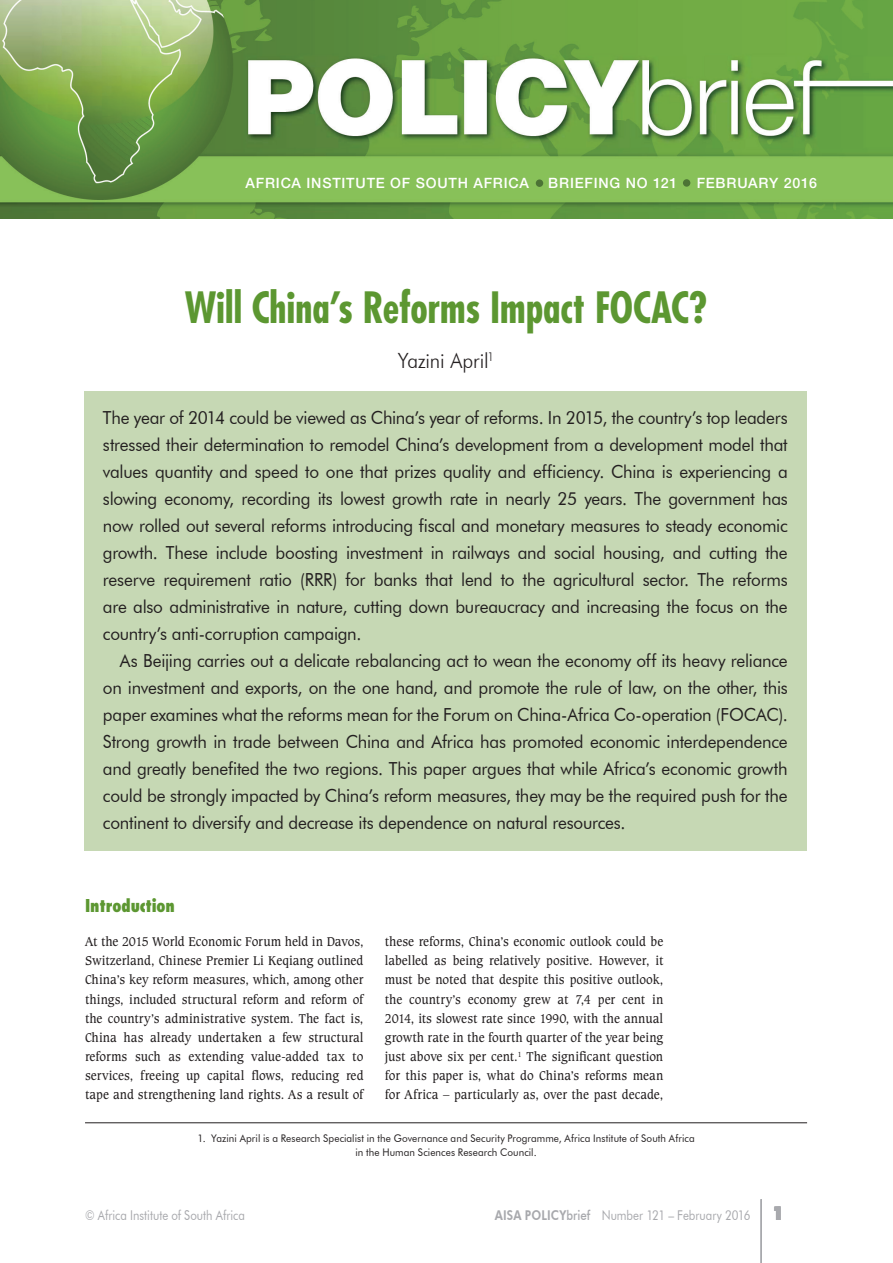
<style>
.page{position:relative;width:893px;height:1263px;background:#fff}
.page>*{position:absolute;margin:0;border:0;box-sizing:border-box;transform-origin:0 0}
.t1{font:700 condensed 42px "Futura";color:#5c9731;scale:.95 1}
.t2{font:300 21px "Futura BT";letter-spacing:-.01em;color:#231f20;scale:.95 1}
.t3{font:18px/27px "Futura BT";letter-spacing:-.015em;color:#231f20;text-align:justify;scale:.95 1}
.t4{font:800 condensed 17.25px "Futura";letter-spacing:-.01em;color:#5c9731;scale:.95 1}
.t5{font:500 14.25px "Helvetica Neue";letter-spacing:.055em;color:#fff}
.t6{font:13.5px/19.2px "Caxton BT";letter-spacing:-.005em;color:#231f20;text-align:justify;scale:.95 1}
.t7{font:13.5px "Futura BT";color:#a8a9ad;scale:.85 1}
.t8{font:10.5px/13.5px "Futura BT";letter-spacing:.01em;color:#231f20;text-align:center;scale:.95 1}
.s1{font-weight:800}
.s2{font-weight:500}
.s3{font-family:"Futura";font-weight:800;font-size:18px}
</style>
<div class="page">
<div style="left:84px;top:391px;width:723px;height:459px;background:#c6d8b4"></div>
<hr style="left:761px;top:1199px;width:1px;height:64px;background:#a8a9ad">
<img style="left:0;top:0;width:893px;height:219px">
<hr style="left:85px;top:1122px;width:722px;height:1px;background:#231f20">
<div style="left:536px;top:179px;width:7px;height:8px;background:#4c7335;border-radius:50%"></div>
<div style="left:683px;top:179px;width:7px;height:8px;background:#4c7335;border-radius:50%"></div>
<p class="t5" style="left:246px;top:174px;width:285px">AFRICA INSTITUTE OF SOUTH AFRICA</p>
<p class="t5" style="left:548px;top:174px;width:20px">BRIEFIN</p>
<p class="t5" style="left:609px;top:174px;width:69px">G NO 121</p>
<p class="t5" style="left:697px;top:174px;width:122px">FEBRUARY 2016</p>
<h1 class="t1" style="left:185px;top:280px;width:551px">Will China’s Reforms Impact FOCAC?</h1>
<p class="t2" style="left:398px;top:348px;width:103px">Yazini April<sup>1</sup></p>
<p class="t3" style="left:103px;top:404px;width:722px">The year of 2014 could be viewed as China’s year of reforms. In 2015, the country’s top leaders stressed their determination to remodel China’s development from a development model that values quantity and speed to one that prizes quality and efficiency. China is experiencing a slowing economy, recording its lowest growth rate in nearly 25 years. The government has now rolled out several reforms introducing fiscal and monetary measures to steady economic growth. These include boosting investment in railways and social housing, and cutting the reserve requirement ratio (RRR) for banks that lend to the agricultural sector. The reforms are also administrative in nature, cutting down bureaucracy and increasing the focus on the country’s anti-corruption campaign.</p>
<p class="t3" style="left:103px;top:647px;width:722px;text-indent:17px">As Beijing carries out a delicate rebalancing act to wean the economy off its heavy reliance on investment and exports, on the one hand, and promote the rule of law, on the other, this paper examines what the reforms mean for the Forum on China-Africa Co-operation (FOCAC).<br>Strong growth in trade between China and Africa has promoted economic interdependence and greatly benefited the two regions. This paper argues that while Africa’s economic growth could be strongly impacted by China’s reform measures, they may be the required push for the continent to diversify and decrease its dependence on natural resources.</p>
<p class="t4" style="left:85px;top:895px;width:96px">Introduction</p>
<p class="t6" style="left:85px;top:932px;width:295px">At the 2015 World Economic Forum held in Davos, Switzerland, Chinese Premier Li Keqiang outlined China’s key reform measures, which, among other things, included structural reform and reform of the country’s administrative system. The fact is, China has already undertaken a few structural reforms such as extending value-added tax to services, freeing up capital flows, reducing red tape and strengthening land rights. As a result of</p>
<p class="t6" style="left:385px;top:932px;width:295px">these reforms, China’s economic outlook could be labelled as being relatively positive. However, it must be noted that despite this positive outlook, the country’s economy grew at 7,4 per cent in 2014, its slowest rate since 1990, with the annual growth rate in the fourth quarter of the year being just above six per cent.<sup>1</sup> The significant question for this paper is, what do China’s reforms mean for Africa – particularly as, over the past decade,</p>
<p class="t8" style="left:197px;top:1131px;width:525px">1. Yazini April is a Research Specialist in the Governance and Security Programme, Africa Institute of South Africa in the Human Sciences Research Council.</p>
<p class="t7" style="left:85px;top:1207px;width:190px">© Africa Institute of South Africa</p>
<p class="t7" style="left:495px;top:1207px;width:342px"><span class="s1">AISA POLICY</span><span class="s2">brief</span> Number 121 – February 2016 <span class="s3">1</span></p>
</div>
